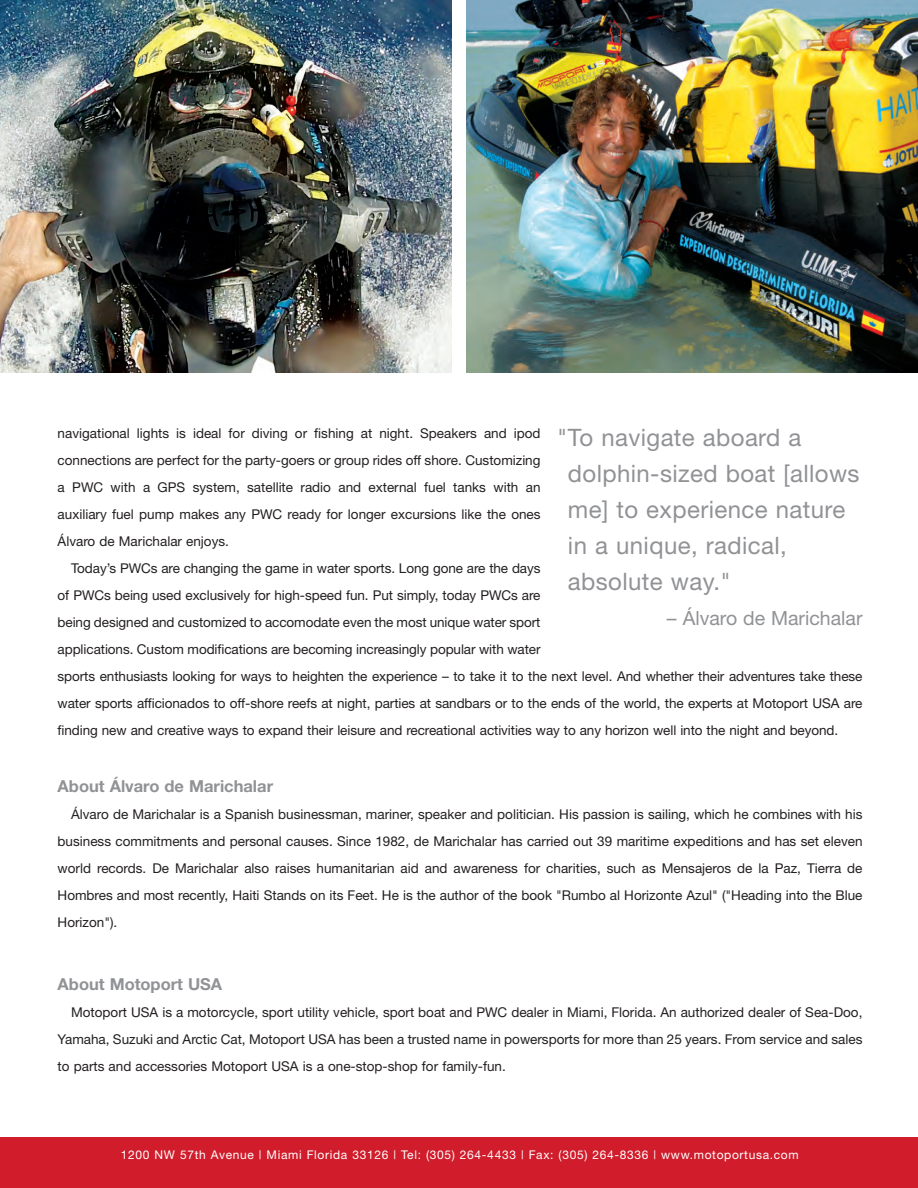
<style>
.page{position:relative;width:918px;height:1188px;background:#fff}
.page>*{position:absolute;margin:0;border:0;box-sizing:border-box;transform-origin:0 0}
.t1{font:24px/36px "Helvetica Neue";letter-spacing:.015em;color:#919295}
.t2{font:19.5px "Helvetica Neue";color:#919295}
.t3{font:700 16.5px "Helvetica Neue";color:#919295}
.t4{font:13.5px/27px "Helvetica Neue";letter-spacing:-.005em;color:#231f20;text-align:justify}
.t5{font:12px "Helvetica Neue";letter-spacing:.055em;color:#fff}
</style>
<div class="page">
<div style="left:0;top:1137px;width:918px;height:50px;background:#d01c2b"></div>
<img style="left:0;top:0;width:452px;height:372px">
<img style="left:466px;top:0;width:452px;height:372px">
<p class="t4" style="left:58px;top:421px;width:484px">navigational lights is ideal for diving or fishing at night. Speakers and ipod connections are perfect for the party-goers or group rides off shore. Customizing a PWC with a GPS system, satellite radio and external fuel tanks with an auxiliary fuel pump makes any PWC ready for longer excursions like the ones Álvaro de Marichalar enjoys.</p>
<p class="t4" style="left:58px;top:556px;width:806px;text-align:left;text-indent:14px">Today’s PWCs are changing the game in water sports. Long gone are the days<br>of PWCs being used exclusively for high-speed fun. Put simply, today PWCs are<br>being designed and customized to accomodate even the most unique water sport<br>applications. Custom modifications are becoming increasingly popular with water<br>sports enthusiasts looking for ways to heighten the experience – to take it to the next level. And whether their adventures take these water sports afficionados to off-shore reefs at night, parties at sandbars or to the ends of the world, the experts at Motoport USA are finding new and creative ways to expand their leisure and recreational activities way to any horizon well into the night and beyond.</p>
<p class="t3" style="left:58px;top:779px;width:217px">About Álvaro de Marichalar</p>
<p class="t4" style="left:58px;top:801px;width:806px;text-indent:14px">Álvaro de Marichalar is a Spanish businessman, mariner, speaker and politician. His passion is sailing, which he combines with his business commitments and personal causes. Since 1982, de Marichalar has carried out 39 maritime expeditions and has set eleven world records. De Marichalar also raises humanitarian aid and awareness for charities, such as Mensajeros de la Paz, Tierra de Hombres and most recently, Haiti Stands on its Feet. He is the author of the book "Rumbo al Horizonte Azul" ("Heading into the Blue Horizon").</p>
<h1 class="t1" style="left:568px;top:421px;width:293px;text-indent:-11px">"To navigate aboard a dolphin-sized boat [allows me] to experience nature in a unique, radical, absolute way."</h1>
<h2 class="t2" style="left:667px;top:610px;width:197px">– Álvaro de Marichalar</h2>
<p class="t3" style="left:58px;top:977px;width:166px">About Motoport USA</p>
<p class="t4" style="left:58px;top:999px;width:806px;text-indent:14px">Motoport USA is a motorcycle, sport utility vehicle, sport boat and PWC dealer in Miami, Florida. An authorized dealer of Sea-Doo, Yamaha, Suzuki and Arctic Cat, Motoport USA has been a trusted name in powersports for more than 25 years. From service and sales to parts and accessories Motoport USA is a one-stop-shop for family-fun.</p>
<p class="t5" style="left:121px;top:1150px;width:679px">1200 NW 57th Avenue | Miami Florida 33126 | Tel: (305) 264-4433 | Fax: (305) 264-8336 | www.motoportusa.com</p>
</div>
